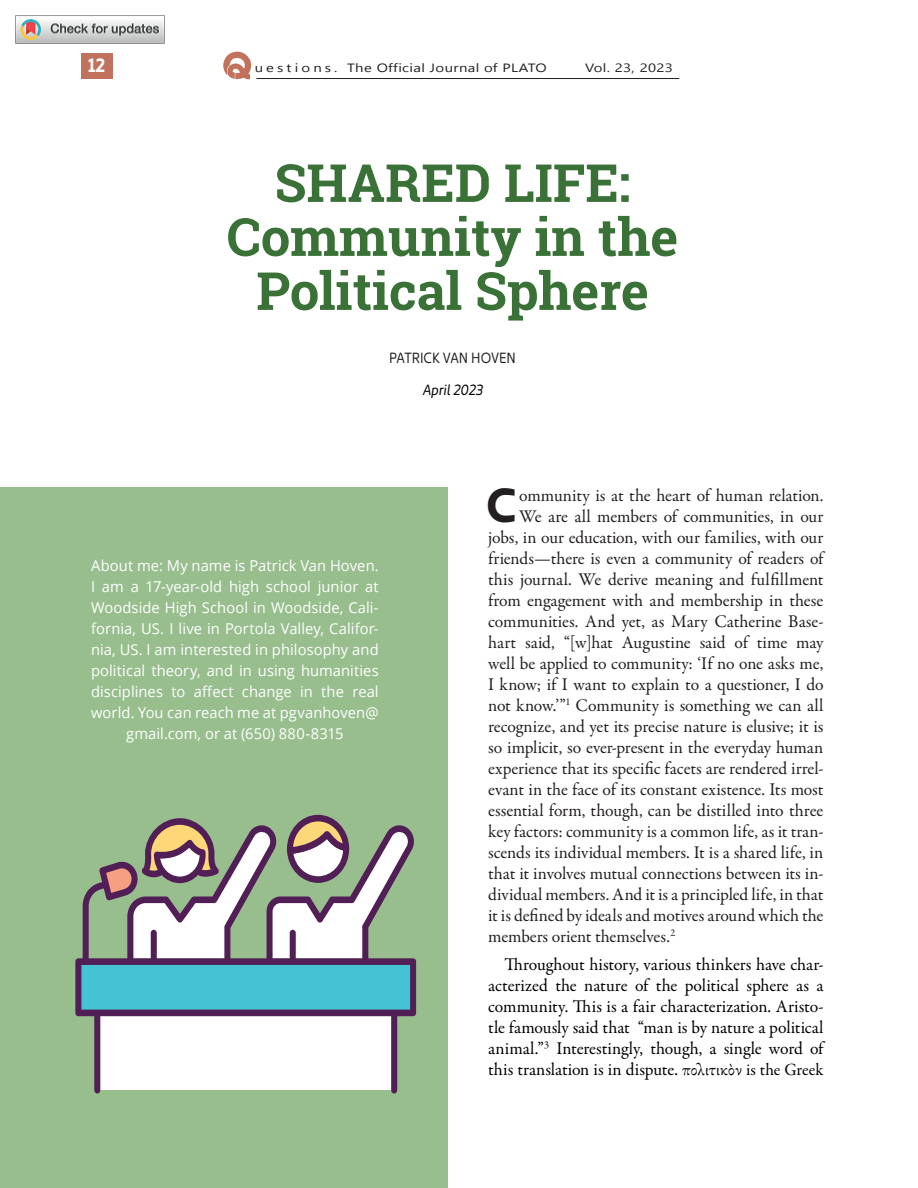
<style>
.page{position:relative;width:918px;height:1188px;background:#fff}
.page>*{position:absolute;margin:0;border:0;box-sizing:border-box;transform-origin:0 0}
.Article_Title{font:700 52.5px/54px "Roboto Slab";color:#3a7136;text-align:center}
.body_text_first{font:700 48.45px "Kyrial Display Pro";color:#231f20}
.t1{font:700 19.5px "Kyrial Display Pro";color:#fff;scale:.88 1}
.body_text_first-2{font:18px "Garamond Premr Pro";letter-spacing:-.005em;color:#231f20}
.body_text{font:18px/21px "Garamond Premr Pro";letter-spacing:-.005em;color:#000;text-align:justify}
.body_text_sans_serif{font:15px/21px "Open Sans";letter-spacing:.005em;color:#fff;text-align:center}
.Article_author{font:15px "Kyrial Display Pro";color:#231f20;scale:.88 1}
.Author_Affiliation{font:italic 15px "Kyrial Display Pro";color:#000;scale:.88 1}
.t2{font:12px "Segoe UI Emoji";color:#231f20;scale:1.24 1}
.s1{font-size:17.25px}
</style>
<div class="page">
<div style="left:81px;top:54px;width:31px;height:25px;background:#c0725c"></div>
<hr style="left:256px;top:78px;width:423px;height:1px;background:#231f20">
<svg style="left:223px;top:51px;width:29px;height:29px"></svg>
<div style="left:0;top:488px;width:447px;height:700px;background:#98be8e"></div>
<svg style="left:75px;top:815px;width:341px;height:279px"></svg>
<img style="left:15px;top:15px;width:150px;height:28px">
<p class="t1" style="left:88px;top:52px;width:22px">12</p>
<p class="t2" style="left:255px;top:59px;width:63px">◆ ▲▼ □■▲</p>
<p class="t2" style="left:421px;top:59px;width:59px">● □◆■ ● □</p>
<p class="Article_Title" style="left:227px;top:155px;width:453px">SHARED LIFE:<br>Community in the<br>Political Sphere</p>
<p class="Article_author" style="left:389px;top:348px;width:146px">PATRICK VAN HOVEN</p>
<p class="Author_Affiliation" style="left:422px;top:379px;width:70px">April 2023</p>
<p class="body_text_sans_serif" style="left:91px;top:555px;width:289px">About me: My name is Patrick Van Hoven.<br>I am a 17-year-old high school junior at Woodside High School in Woodside, Cali&shy;fornia, US. I live in Portola Valley, Califor&shy;nia, US. I am interested in philosophy and political theory, and in using humanities disciplines to affect change in the real world. You can reach me at pgvanhoven@ gmail.com, or at (650) 880-8315</p>
<p class="body_text_first" style="left:486px;top:470px;width:33px">C</p>
<p class="body_text_first-2" style="left:519px;top:484px;width:306px">ommunity is at the heart of human relation.</p>
<p class="body_text_first-2" style="left:519px;top:505px;width:306px">We are all members of communities, in our</p>
<p class="body_text_first-2" style="left:488px;top:526px;width:337px">jobs, in our education, with our families, with our</p>
<p class="body_text_first-2" style="left:488px;top:547px;width:337px">friends—there is even a community of readers of</p>
<p class="body_text_first-2" style="left:488px;top:568px;width:337px">this journal. We derive meaning and fulfillment</p>
<p class="body_text_first-2" style="left:488px;top:589px;width:337px">from engagement with and membership in these</p>
<p class="body_text_first-2" style="left:488px;top:610px;width:337px">communities. And yet, as Mary Catherine Base-</p>
<p class="body_text_first-2" style="left:488px;top:631px;width:337px">hart said, “[w]hat Augustine said of time may</p>
<p class="body_text_first-2" style="left:488px;top:652px;width:337px">well be applied to community: ‘If no one asks me,</p>
<p class="body_text_first-2" style="left:488px;top:673px;width:337px">I know; if I want to explain to a questioner, I do</p>
<p class="body_text_first-2" style="left:488px;top:694px;width:337px">not know.’”<sup>1</sup> Community is something we can all</p>
<p class="body_text_first-2" style="left:488px;top:715px;width:337px">recognize, and yet its precise nature is elusive; it is</p>
<p class="body_text_first-2" style="left:488px;top:736px;width:337px">so implicit, so ever-present in the everyday human</p>
<p class="body_text_first-2" style="left:488px;top:757px;width:337px">experience that its specific facets are rendered irrel-</p>
<p class="body_text_first-2" style="left:488px;top:778px;width:337px">evant in the face of its constant existence. Its most</p>
<p class="body_text_first-2" style="left:488px;top:799px;width:337px">essential form, though, can be distilled into three</p>
<p class="body_text_first-2" style="left:488px;top:820px;width:337px">key factors: community is a common life, as it tran-</p>
<p class="body_text_first-2" style="left:488px;top:841px;width:337px">scends its individual members. It is a shared life, in</p>
<p class="body_text_first-2" style="left:488px;top:862px;width:337px">that it involves mutual connections between its in-</p>
<p class="body_text_first-2" style="left:488px;top:883px;width:337px">dividual members. And it is a principled life, in that</p>
<p class="body_text_first-2" style="left:488px;top:904px;width:337px">it is defined by ideals and motives around which the</p>
<p class="body_text_first-2" style="left:488px;top:925px;width:189px">members orient themselves.<sup>2</sup></p>
<p class="body_text" style="left:488px;top:954px;width:337px;text-indent:16px">Throughout history, various thinkers have char&shy;acterized the nature of the political sphere as a community. This is a fair characterization. Aristo&shy;tle famously said that “man is by nature a political animal.”<sup>3</sup> Interestingly, though, a single word of this translation is in dispute. <span class="s1">πολιτικὸν is the Greek</span></p>
</div>
